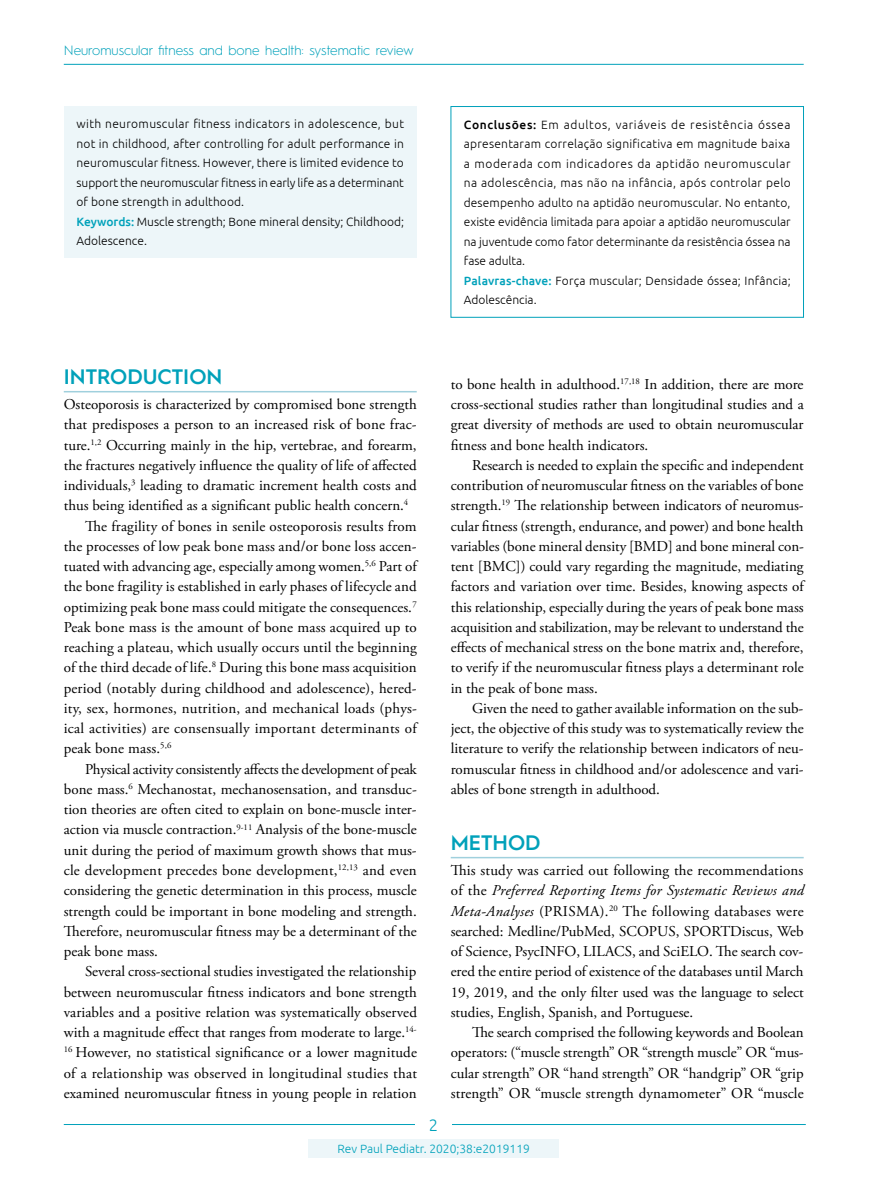
<style>
.page{position:relative;width:893px;height:1191px;background:#fff}
.page>*{position:absolute;margin:0;border:0;box-sizing:border-box;transform-origin:0 0}
.t1{font:600 21px "Hurme Geometric Sans 1";color:#00a1ba}
.t2{font:300 16.5px "Ubuntu";color:#00a1ba}
.t3{font:15px/20.2px "Adobe Garamond Pro";color:#000;text-align:justify}
.t4{font:15px "Adobe Garamond Pro";letter-spacing:.02em;color:#000}
.t5{font:300 13.5px "Hurme Geometric Sans 1";color:#00a1ba}
.t6{font:300 12px/19.5px "Ubuntu";letter-spacing:.01em;color:#000}
.t7{font:300 12px "Ubuntu";color:#00a1ba}
.s1{font-weight:500;color:#00a1ba}
.s2{font-weight:500}
.s3{font-style:italic}
</style>
<div class="page">
<hr style="left:64px;top:64px;width:740px;height:1px;background:#00a1ba">
<hr style="left:64px;top:1124px;width:742px;height:1px;background:#00a1ba">
<div style="left:415px;top:1111px;width:37px;height:25px;background:#fff"></div>
<div style="left:309px;top:1138px;width:250px;height:19px;background:#edf6f9"></div>
<hr style="left:64px;top:391px;width:353px;height:1px;background:#a0d0dd">
<hr style="left:451px;top:857px;width:353px;height:1px;background:#a0d0dd">
<div style="left:64px;top:106px;width:353px;height:152px;background:#edf6f9"></div>
<div style="left:451px;top:106px;width:353px;height:211px;border:1px solid #00a1ba"></div>
<p class="t5" style="left:64px;top:41px;width:351px">Neuromuscular fitness and bone health: systematic review</p>
<p class="t6" style="left:77px;top:114px;width:329px">with neuromuscular fitness indicators in adolescence, but not in childhood, after controlling for adult performance in neuromuscular fitness. However, there is limited evidence to support the neuromuscular fitness in early life as a determinant of bone strength in adulthood.<br><span class="s1">Keywords:</span> Muscle strength; Bone mineral density; Childhood; Adolescence.</p>
<p class="t6" style="left:464px;top:114px;width:328px"><span class="s2">Conclusões:</span> Em adultos, variáveis de resistência óssea apresentaram correlação significativa em magnitude baixa a moderada com indicadores da aptidão neuromuscular na adolescência, mas não na infância, após controlar pelo desempenho adulto na aptidão neuromuscular. No entanto, existe evidência limitada para apoiar a aptidão neuromuscular na juventude como fator determinante da resistência óssea na fase adulta.<br><span class="s1">Palavras-chave:</span> Força muscular; Densidade óssea; Infância; Adolescência.</p>
<h1 class="t1" style="left:64px;top:362px;width:160px">INTRODUCTION</h1>
<p class="t3" style="left:64px;top:395px;width:354px">Osteoporosis is characterized by compromised bone strength</p>
<p class="t3" style="left:64px;top:415px;width:354px">that predisposes a person to an increased risk of bone frac-</p>
<p class="t3" style="left:64px;top:435px;width:354px">ture.<sup>1,2</sup> Occurring mainly in the hip, vertebrae, and forearm,</p>
<p class="t3" style="left:64px;top:455px;width:354px">the fractures negatively influence the quality of life of affected</p>
<p class="t3" style="left:64px;top:476px;width:355px">individuals,<sup>3</sup> leading to dramatic increment health costs and</p>
<p class="t3" style="left:64px;top:496px;width:346px">thus being identified as a significant public health concern.<sup>4</sup></p>
<p class="t3" style="left:85px;top:516px;width:333px">The fragility of bones in senile osteoporosis results from</p>
<p class="t3" style="left:64px;top:536px;width:354px">the processes of low peak bone mass and/or bone loss accen-</p>
<p class="t3" style="left:64px;top:557px;width:354px">tuated with advancing age, especially among women.<sup>5,6</sup> Part of</p>
<p class="t3" style="left:64px;top:577px;width:354px">the bone fragility is established in early phases of lifecycle and</p>
<p class="t3" style="left:64px;top:597px;width:354px">optimizing peak bone mass could mitigate the consequences.<sup>7</sup></p>
<p class="t3" style="left:64px;top:617px;width:354px">Peak bone mass is the amount of bone mass acquired up to</p>
<p class="t3" style="left:64px;top:638px;width:354px">reaching a plateau, which usually occurs until the beginning</p>
<p class="t3" style="left:64px;top:658px;width:355px">of the third decade of life.<sup>8</sup> During this bone mass acquisition</p>
<p class="t3" style="left:64px;top:678px;width:354px">period (notably during childhood and adolescence), hered-</p>
<p class="t3" style="left:64px;top:698px;width:355px">ity, sex, hormones, nutrition, and mechanical loads (phys-</p>
<p class="t4" style="left:64px;top:719px;width:354px">ical activities) are consensually important determinants of</p>
<p class="t3" style="left:64px;top:739px;width:109px">peak bone mass.<sup>5,6</sup></p>
<p class="t3" style="left:85px;top:759px;width:333px">Physical activity consistently affects the development of peak</p>
<p class="t3" style="left:64px;top:779px;width:354px">bone mass.<sup>6</sup> Mechanostat, mechanosensation, and transduc-</p>
<p class="t3" style="left:64px;top:800px;width:354px">tion theories are often cited to explain on bone-muscle inter-</p>
<p class="t3" style="left:64px;top:820px;width:354px">action via muscle contraction.<sup>9-11</sup> Analysis of the bone-muscle</p>
<p class="t3" style="left:64px;top:840px;width:354px">unit during the period of maximum growth shows that mus-</p>
<p class="t3" style="left:64px;top:860px;width:354px">cle development precedes bone development,<sup>12,13</sup> and even</p>
<p class="t3" style="left:64px;top:881px;width:354px">considering the genetic determination in this process, muscle</p>
<p class="t3" style="left:64px;top:901px;width:354px">strength could be important in bone modeling and strength.</p>
<p class="t3" style="left:64px;top:921px;width:354px">Therefore, neuromuscular fitness may be a determinant of the</p>
<p class="t3" style="left:64px;top:941px;width:96px">peak bone mass.</p>
<p class="t3" style="left:85px;top:962px;width:333px">Several cross-sectional studies investigated the relationship</p>
<p class="t3" style="left:64px;top:982px;width:354px">between neuromuscular fitness indicators and bone strength</p>
<p class="t3" style="left:64px;top:1002px;width:355px">variables and a positive relation was systematically observed</p>
<p class="t3" style="left:64px;top:1022px;width:354px">with a magnitude effect that ranges from moderate to large.<sup>14-</sup></p>
<p class="t3" style="left:64px;top:1043px;width:355px"><sup>16</sup> However, no statistical significance or a lower magnitude</p>
<p class="t3" style="left:64px;top:1063px;width:355px">of a relationship was observed in longitudinal studies that</p>
<p class="t3" style="left:64px;top:1083px;width:354px">examined neuromuscular fitness in young people in relation</p>
<p class="t3" style="left:451px;top:374px;width:355px">to bone health in adulthood.<sup>17,18</sup> In addition, there are more cross-sectional studies rather than longitudinal studies and a great diversity of methods are used to obtain neuromuscular fitness and bone health indicators.</p>
<p class="t3" style="left:451px;top:455px;width:355px;text-indent:21px">Research is needed to explain the specific and independent contribution of neuromuscular fitness on the variables of bone strength.<sup>19</sup> The relationship between indicators of neuromus&shy;cular fitness (strength, endurance, and power) and bone health variables (bone mineral density [BMD] and bone mineral con&shy;tent [BMC]) could vary regarding the magnitude, mediating factors and variation over time. Besides, knowing aspects of this relationship, especially during the years of peak bone mass acquisition and stabilization, may be relevant to understand the effects of mechanical stress on the bone matrix and, therefore, to verify if the neuromuscular fitness plays a determinant role in the peak of bone mass.</p>
<p class="t3" style="left:451px;top:698px;width:354px;text-indent:21px">Given the need to gather available information on the sub&shy;ject, the objective of this study was to systematically review the literature to verify the relationship between indicators of neu&shy;romuscular fitness in childhood and/or adolescence and vari&shy;ables of bone strength in adulthood.</p>
<h1 class="t1" style="left:451px;top:828px;width:91px">METHOD</h1>
<p class="t3" style="left:451px;top:860px;width:355px">This study was carried out following the recommendations of the <span class="s3">Preferred Reporting Items for Systematic Reviews and Meta‑Analyses</span> (PRISMA).<sup>20</sup> The following databases were searched: Medline/PubMed, SCOPUS, SPORTDiscus, Web of Science, PsycINFO, LILACS, and SciELO. The search cov&shy;ered the entire period of existence of the databases until March 19, 2019, and the only filter used was the language to select studies, English, Spanish, and Portuguese.</p>
<p class="t3" style="left:451px;top:1022px;width:354px;text-indent:21px">The search comprised the following keywords and Boolean operators: (“muscle strength” OR “strength muscle” OR “mus&shy;cular strength” OR “hand strength” OR “handgrip” OR “grip strength” OR “muscle strength dynamometer” OR “muscle</p>
<p class="t2" style="left:429px;top:1114px;width:11px">2</p>
<p class="t7" style="left:338px;top:1141px;width:194px">Rev Paul Pediatr. 2020;38:e2019119</p>
</div>
